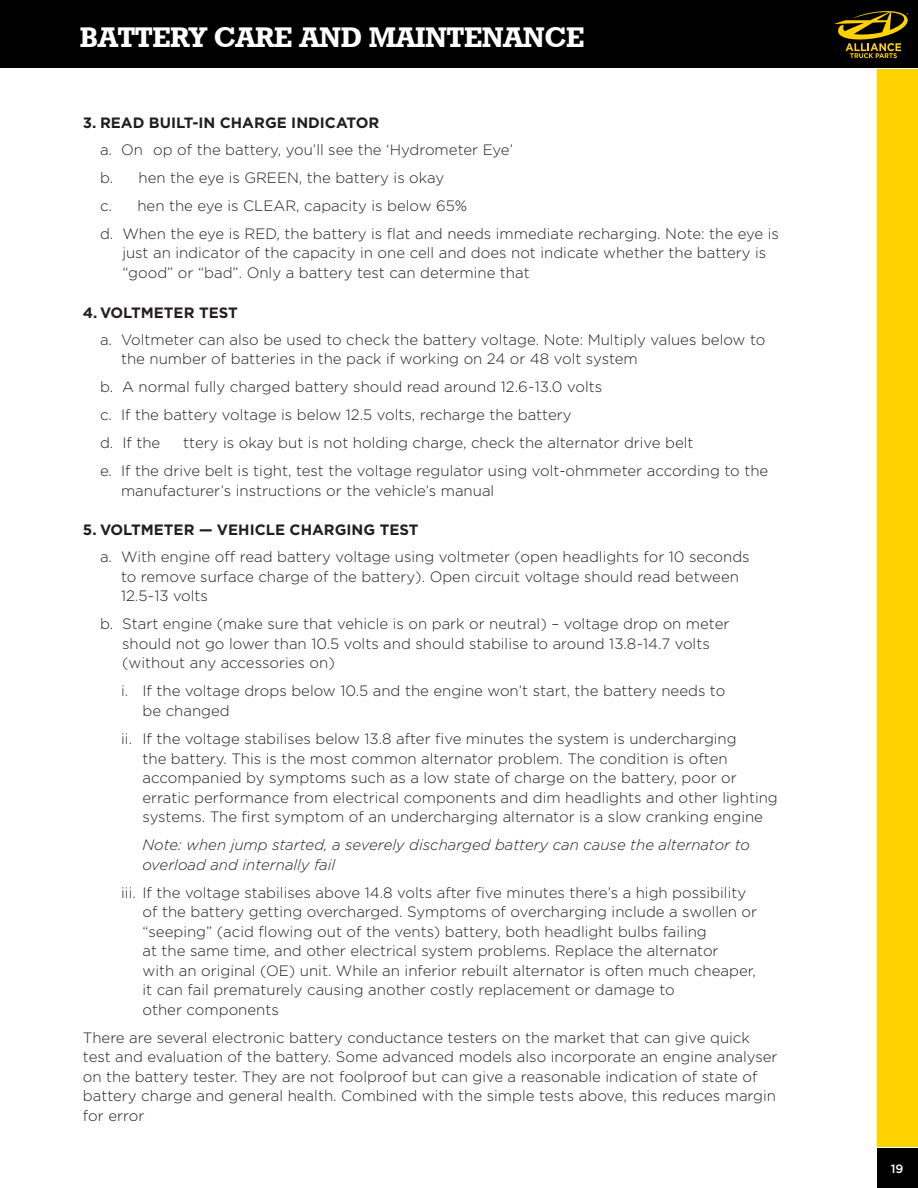
<style>
.page{position:relative;width:918px;height:1188px;background:#fff}
.page>*{position:absolute;margin:0;border:0;box-sizing:border-box;transform-origin:0 0}
.t1{font:28.5px "Geometric Slab 712 BT Bold A";color:#fff}
.t2{font:300 15px/19.5px "Gotham";color:#231f20}
.t3{font:italic 300 15px/19.5px "Gotham";color:#231f20}
.t4{font:700 15px "Gotham";color:#231f20}
.t5{font:500 12px "Gotham";color:#fff}
</style>
<div class="page">
<div style="left:878px;top:111px;width:40px;height:1035px;background:#ffd200"></div>
<div style="left:878px;top:1148px;width:40px;height:40px;background:#000"></div>
<div style="left:0;top:0;width:918px;height:68px;background:#000"></div>
<svg style="left:834px;top:11px;width:75px;height:47px"></svg>
<div style="left:878px;top:69px;width:40px;height:48px;background:#ffd200"></div>
<h1 class="t1" style="left:80px;top:19px;width:506px">BATTERY CARE AND MAINTENANCE</h1>
<p class="t4" style="left:83px;top:113px;width:298px">3. READ BUILT-IN CHARGE INDICATOR</p>
<p class="t2" style="left:100px;top:135px;width:680px;line-height:28px">a. On op of the battery, you’ll see the ‘Hydrometer Eye’<br>b. hen the eye is GREEN, the battery is okay<br>c. hen the eye is CLEAR, capacity is below 65%<br>d. When the eye is RED, the battery is flat and needs immediate recharging. Note: the eye is</p>
<p class="t2" style="left:122px;top:243px;width:646px">just an indicator of the capacity in one cell and does not indicate whether the battery is “good” or “bad”. Only a battery test can determine that</p>
<p class="t4" style="left:83px;top:302px;width:156px">4. VOLTMETER TEST</p>
<p class="t2" style="left:121px;top:329px;width:646px;text-indent:-21px">a. Voltmeter can also be used to check the battery voltage. Note: Multiply values below to the number of batteries in the pack if working on 24 or 48 volt system</p>
<p class="t2" style="left:100px;top:372px;width:504px;line-height:28px">b. A normal fully charged battery should read around 12.6~13.0 volts c. If the battery voltage is below 12.5 volts, recharge the battery<br>d. If the</p>
<p class="t2" style="left:100px;top:428px;width:670px;line-height:28px;text-align:center">ttery is okay but is not holding charge, check the alternator drive belt<br>e. If the drive belt is tight, test the voltage regulator using volt-ohmmeter according to the</p>
<p class="t2" style="left:121px;top:480px;width:375px">manufacturer’s instructions or the vehicle’s manual</p>
<p class="t4" style="left:83px;top:520px;width:337px">5. VOLTMETER — VEHICLE CHARGING TEST</p>
<p class="t2" style="left:121px;top:547px;width:630px;text-indent:-21px">a. With engine off read battery voltage using voltmeter (open headlights for 10 seconds to remove surface charge of the battery). Open circuit voltage should read between<br>12.5~13 volts</p>
<p class="t2" style="left:122px;top:614px;width:609px;text-indent:-22px">b. Start engine (make sure that vehicle is on park or neutral) – voltage drop on meter should not go lower than 10.5 volts and should stabilise to around 13.8~14.7 volts (without any accessories on)</p>
<p class="t2" style="left:143px;top:681px;width:584px;text-indent:-21px">i. If the voltage drops below 10.5 and the engine won’t start, the battery needs to be changed</p>
<p class="t2" style="left:143px;top:729px;width:637px;text-indent:-21px">ii. If the voltage stabilises below 13.8 after five minutes the system is undercharging<br>the battery. This is the most common alternator problem. The condition is often accompanied by symptoms such as a low state of charge on the battery, poor or erratic performance from electrical components and dim headlights and other lighting systems. The first symptom of an undercharging alternator is a slow cranking engine</p>
<p class="t3" style="left:143px;top:835px;width:609px">Note: when jump started, a severely discharged battery can cause the alternator to overload and internally fail</p>
<p class="t2" style="left:143px;top:882px;width:616px;text-indent:-21px">iii. If the voltage stabilises above 14.8 volts after five minutes there’s a high possibility of the battery getting overcharged. Symptoms of overcharging include a swollen or “seeping” (acid flowing out of the vents) battery, both headlight bulbs failing<br>at the same time, and other electrical system problems. Replace the alternator<br>with an original (OE) unit. While an inferior rebuilt alternator is often much cheaper, it can fail prematurely causing another costly replacement or damage to<br>other components</p>
<p class="t2" style="left:83px;top:1027px;width:696px">There are several electronic battery conductance testers on the market that can give quick test and evaluation of the battery. Some advanced models also incorporate an engine analyser on the battery tester. They are not foolproof but can give a reasonable indication of state of battery charge and general health. Combined with the simple tests above, this reduces margin for error</p>
<p class="t5" style="left:891px;top:1161px;width:14px">19</p>
</div>
